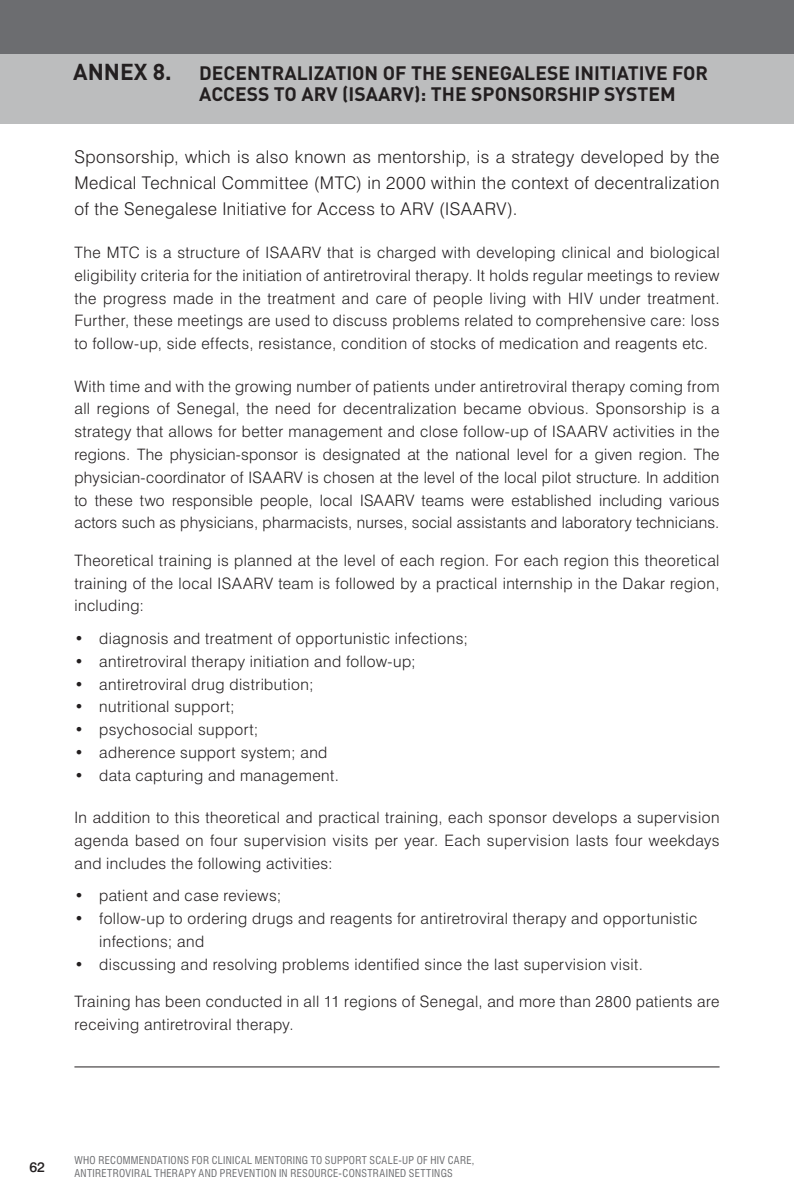
<style>
.page{position:relative;width:794px;height:1191px;background:#fff}
.page>*{position:absolute;margin:0;border:0;box-sizing:border-box;transform-origin:0 0}
.t1{font:700 19.25px/21px "DIN";color:#231f20}
.t2{font:300 17.5px/26.2px "Swiss 721 BT";letter-spacing:.025em;color:#231f20;text-align:justify}
.t3{font:300 15.75px/22.8px "Swiss 721 BT";letter-spacing:.025em;color:#231f20;text-align:justify}
.t4{font:500 14px "Swiss 721 BT";color:#231f20}
.t5{font:condensed 10.5px/12.6px "Swiss 721 BT";letter-spacing:.03em;color:#6c6d70}
.s1{font-size:22.75px}
</style>
<div class="page">
<hr style="left:74px;top:1066px;width:645px;height:1px;background:#231f20">
<div style="left:0;top:0;width:794px;height:124px;background:#6c6d70"></div>
<div style="left:0;top:55px;width:794px;height:69px;background:#bcbdbe"></div>
<p class="t1" style="left:113px;top:61px;width:596px;text-indent:-40px"><span class="s1">ANNEX 8.</span> DECENTRALIZATION OF TH E SENEGALESE I NITIATIVE FOR<br>A</p>
<p class="t1" style="left:211px;top:82px;width:149px">CCESS TO ARV (ISAAR</p>
<p class="t1" style="left:403px;top:82px;width:274px">V): TH E SPONSORSH IP SYSTEM</p>
<p class="t2" style="left:74px;top:143px;width:646px">Sponsorship, which is also known as mentorship, is a strategy developed by the Medical Technical Committee (MTC) in 2000 within the context of decentralization of the Senegalese Initiative for Access to ARV (ISAARV).</p>
<p class="t3" style="left:74px;top:241px;width:646px">The MTC is a structure of ISAARV that is charged with developing clinical and biological eligibility criteria for the initiation of antiretroviral therapy. It holds regular meetings to review the progress made in the treatment and care of people living with HIV under treatment.<br>Further, these meetings are used to discuss problems related to comprehensive care: loss to follow-up, side effects, resistance, condition of stocks of medication and reagents etc.</p>
<p class="t3" style="left:74px;top:374px;width:646px">With time and with the growing number of patients under antiretroviral therapy coming from all regions of Senegal, the need for decentralization became obvious. Sponsorship is a strategy that allows for better management and close follow-up of ISAARV activities in the regions. The physician-sponsor is designated at the national level for a given region. The physician-coordinator of ISAARV is chosen at the level of the local pilot structure. In addition to these two responsible people, local ISAARV teams were established including various actors such as physicians, pharmacists, nurses, social assistants and laboratory technicians.</p>
<p class="t3" style="left:74px;top:549px;width:646px">Theoretical training is planned at the level of each region. For each region this theoretical training of the local ISAARV team is followed by a practical internship in the Dakar region, including:</p>
<p class="t3" style="left:74px;top:627px;width:395px">• diagnosis and treatment of opportunistic infections;</p>
<p class="t3" style="left:74px;top:649px;width:343px">• antiretroviral therapy initiation and follow-up;</p>
<p class="t3" style="left:74px;top:672px;width:241px">• antiretroviral drug distribution;</p>
<p class="t3" style="left:74px;top:695px;width:162px">• nutritional support;</p>
<p class="t3" style="left:74px;top:718px;width:185px">• psychosocial support;</p>
<p class="t3" style="left:74px;top:740px;width:254px">• adherence support system; and</p>
<p class="t3" style="left:74px;top:763px;width:266px">• data capturing and management.</p>
<p class="t3" style="left:74px;top:806px;width:646px">In addition to this theoretical and practical training, each sponsor develops a supervision agenda based on four supervision visits per year. Each supervision lasts four weekdays and includes the following activities:</p>
<p class="t3" style="left:74px;top:884px;width:208px">• patient and case reviews;</p>
<p class="t3" style="left:99px;top:907px;width:599px;text-indent:-25px">• follow-up to ordering drugs and reagents for antiretroviral therapy and opportunistic infections; and</p>
<p class="t3" style="left:74px;top:952px;width:570px">• discussing and resolving problems identified since the last supervision visit.</p>
<p class="t3" style="left:74px;top:990px;width:646px">Training has been conducted in all 11 regions of Senegal, and more than 2800 patients are receiving antiretroviral therapy.</p>
<p class="t4" style="left:29px;top:1158px;width:16px">62</p>
<p class="t5" style="left:74px;top:1153px;width:401px">WHO RECOMMENDATIONS FOR CLINICAL MENTORING TO SUPPORT SCALE-UP OF HIV CARE,<br>ANTIRETROVIRAL THERAPY AND PREVENTION IN RESOURCE-CONSTRAINED SETTINGS</p>
</div>
